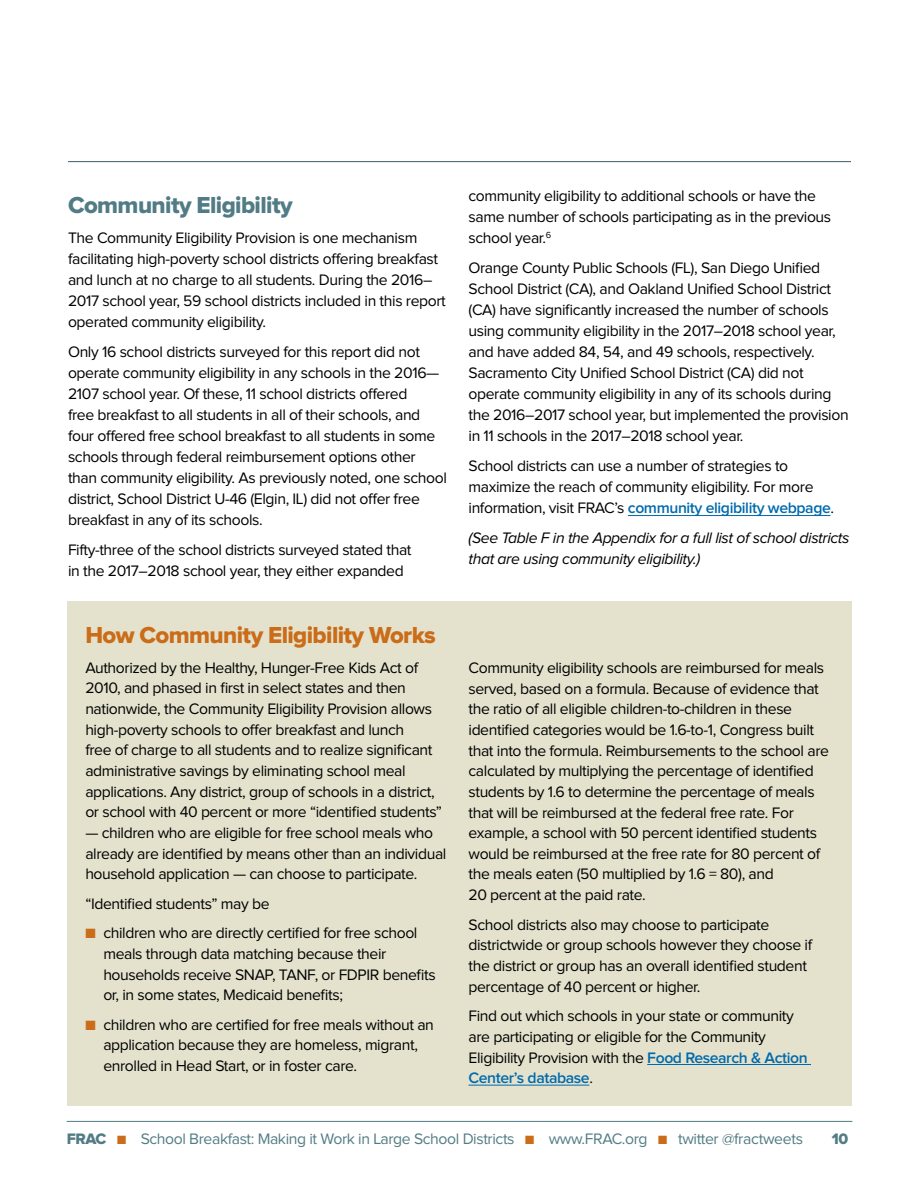
<style>
.page{position:relative;width:918px;height:1188px;background:#fff}
.page>*{position:absolute;margin:0;border:0;box-sizing:border-box;transform-origin:0 0}
.t1{font:24px "Proxima Nova Extrabld";letter-spacing:-.025em;color:#ca6c18}
.t2{font:24px "Proxima Nova Extrabld";letter-spacing:-.025em;color:#527c85}
.t3{font:15.75px/20.7px "Proxima Nova";letter-spacing:-.025em;color:#000}
.t4{font:15.75px "Proxima Nova";letter-spacing:-.025em;color:#527c85}
.t5{font:italic 15.75px/21px "Proxima Nova";letter-spacing:-.025em;color:#000}
.t6{font:15.75px "Proxima Nova Extrabld";color:#527c85}
.s1{color:#ca6c18}
.s2{font-weight:600;color:#006aad}
.s3{font-family:"Proxima Nova Extrabld"}
</style>
<div class="page">
<hr style="left:67px;top:1121px;width:785px;height:1px;background:#527c85">
<hr style="left:68px;top:161px;width:783px;height:1px;background:#3b5e65">
<hr style="left:628px;top:515px;width:202px;height:1px;background:#006aad">
<div style="left:67px;top:602px;width:785px;height:504px;background:#e4e2cd"></div>
<hr style="left:647px;top:1064px;width:164px;height:1px;background:#006aad">
<hr style="left:469px;top:1085px;width:120px;height:1px;background:#006aad">
<h1 class="t2" style="left:68px;top:194px;width:226px">Community Eligibility</h1>
<p class="t3" style="left:68px;top:228px;width:379px">The Community Eligibility Provision is one mechanism facilitating high-poverty school districts offering breakfast and lunch at no charge to all students. During the 2016– 2017 school year, 59 school districts included in this report operated community eligibility.</p>
<p class="t3" style="left:68px;top:342px;width:381px">Only 16 school districts surveyed for this report did not operate community eligibility in any schools in the 2016— 2107 school year. Of these, 11 school districts offered<br>free breakfast to all students in all of their schools, and four offered free school breakfast to all students in some schools through federal reimbursement options other than community eligibility. As previously noted, one school district, School District U-46 (Elgin, IL) did not offer free breakfast in any of its schools.</p>
<p class="t3" style="left:68px;top:540px;width:345px">Fifty-three of the school districts surveyed stated that in the 2017–2018 school year, they either expanded</p>
<h1 class="t1" style="left:85px;top:624px;width:352px">How Community Eligibility Works</h1>
<p class="t3" style="left:85px;top:658px;width:358px">Authorized by the Healthy, Hunger-Free Kids Act of 2010, and phased in first in select states and then nationwide, the Community Eligibility Provision allows high-poverty schools to offer breakfast and lunch<br>free of charge to all students and to realize significant administrative savings by eliminating school meal applications. Any district, group of schools in a district, or school with 40 percent or more “identified students”</p>
<p class="t3" style="left:85px;top:823px;width:363px">— children who are eligible for free school meals who already are identified by means other than an individual household application — can choose to participate.</p>
<p class="t3" style="left:85px;top:894px;width:186px">“Identified students” may be</p>
<p class="t3" style="left:103px;top:923px;width:334px;text-indent:-18px"><span class="s1">■</span> children who are directly certified for free school meals through data matching because their households receive SNAP, TANF, or FDPIR benefits or, in some states, Medicaid benefits;</p>
<p class="t3" style="left:103px;top:1015px;width:332px;text-indent:-18px"><span class="s1">■</span> children who are certified for free meals without an application because they are homeless, migrant, enrolled in Head Start, or in foster care.</p>
<p class="t3" style="left:469px;top:186px;width:364px">community eligibility to additional schools or have the same number of schools participating as in the previous school year.<sup>6</sup></p>
<p class="t3" style="left:469px;top:258px;width:382px">Orange County Public Schools (FL), San Diego Unified School District (CA), and Oakland Unified School District (CA) have significantly increased the number of schools using community eligibility in the 2017–2018 school year, and have added 84, 54, and 49 schools, respectively.<br>Sacramento City Unified School District (CA) did not operate community eligibility in any of its schools during the 2016–2017 school year, but implemented the provision in 11 schools in the 2017–2018 school year.</p>
<p class="t3" style="left:469px;top:456px;width:367px">School districts can use a number of strategies to maximize the reach of community eligibility. For more information, visit FRAC’s <span class="s2">community eligibility webpage</span>.</p>
<p class="t5" style="left:469px;top:528px;width:382px">(See Table F in the Appendix for a full list of school districts that are using community eligibility.)</p>
<p class="t3" style="left:469px;top:658px;width:362px">Community eligibility schools are reimbursed for meals served, based on a formula. Because of evidence that the ratio of all eligible children-to-children in these identified categories would be 1.6-to-1, Congress built that into the formula. Reimbursements to the school are calculated by multiplying the percentage of identified students by 1.6 to determine the percentage of meals that will be reimbursed at the federal free rate. For example, a school with 50 percent identified students would be reimbursed at the free rate for 80 percent of the meals eaten (50 multiplied by 1.6 = 80), and<br>20 percent at the paid rate.</p>
<p class="t3" style="left:469px;top:915px;width:345px">School districts also may choose to participate districtwide or group schools however they choose if the district or group has an overall identified student percentage of 40 percent or higher.</p>
<p class="t3" style="left:469px;top:1006px;width:341px">Find out which schools in your state or community are participating or eligible for the Community Eligibility Provision with the <span class="s2">Food Research &amp; Action Center’s database</span>.</p>
<p class="t4" style="left:67px;top:1132px;width:738px"><span class="s3">FRAC</span> <span class="s1">■</span> School Breakfast: Making it Work in Large School Districts <span class="s1">■</span> www.FRAC.org <span class="s1">■</span> twitter @fractweets</p>
<p class="t6" style="left:832px;top:1132px;width:18px">10</p>
</div>
